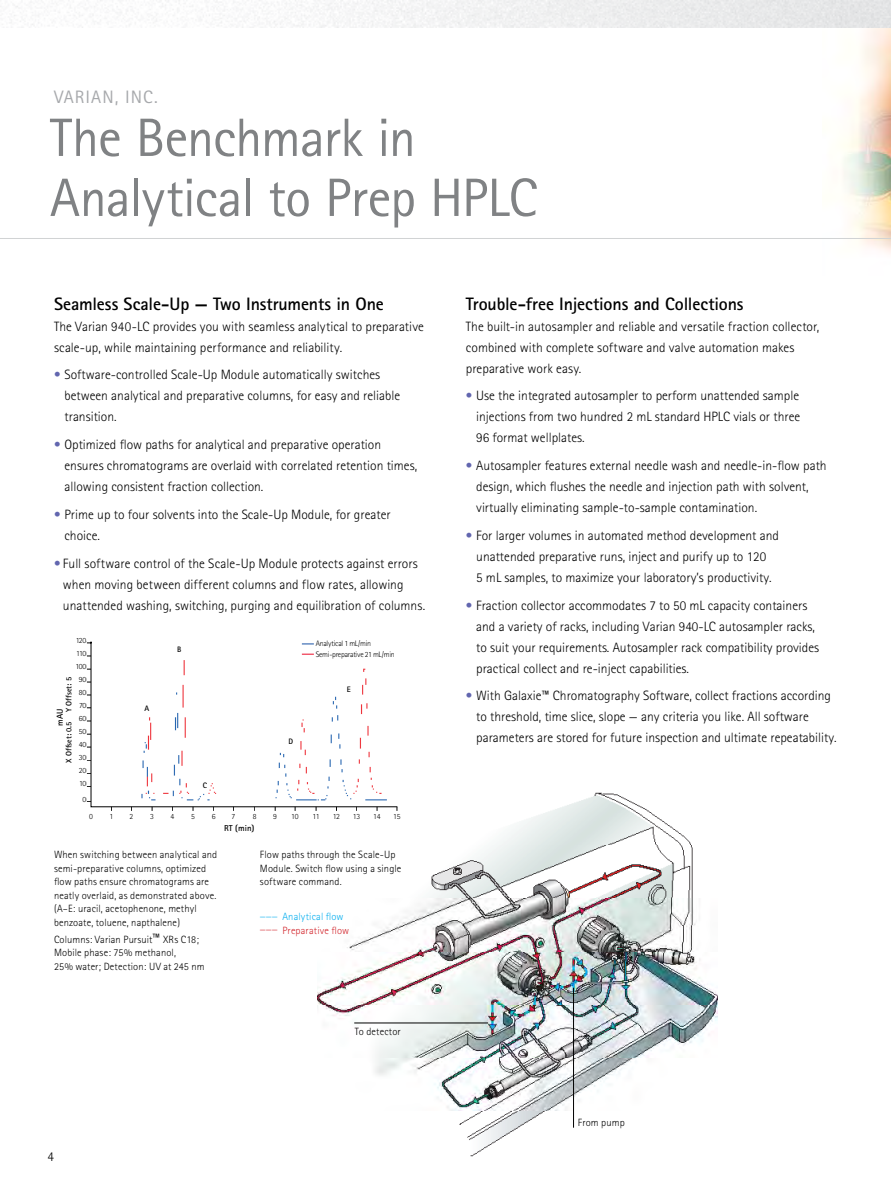
<style>
.page{position:relative;width:891px;height:1188px;background:#fff}
.page>*{position:absolute;margin:0;border:0;box-sizing:border-box;transform-origin:0 0}
.t1{font:54px/60px "Rotis Sans Serif";letter-spacing:-.02em;color:#808284}
.t2{font:700 18px "Rotis Sans Serif";letter-spacing:-.01em;color:#000}
.t3{font:18px "Rotis Sans Serif";letter-spacing:.05em;color:#a7a9ac}
.t4{font:300 13.5px/21px "Rotis Sans Serif";color:#000}
.t5{font:300 10.5px/13.5px "Rotis Sans Serif";letter-spacing:.015em;color:#000}
.t6{font:300 10.5px "Rotis Sans Serif";letter-spacing:.015em;color:#d2232a}
.t7{font:300 10.5px "Rotis Sans Serif";letter-spacing:.015em;color:#00adef}
.t8{font:700 8.7px "Rotis Sans Serif";color:#000}
.t9{font:300 7.95px/15.3px "Rotis Sans Serif";letter-spacing:-.03em;color:#000;text-align:center}
.t10{font:700 7.95px "Rotis Sans Serif";color:#000}
.s1{color:#6266af}
.s2{font-size:13.5px}
</style>
<div class="page">
<img style="left:841px;top:28px;width:50px;height:225px">
<hr style="left:0;top:238px;width:891px;height:1px;background:#d1d3d4">
<img style="left:317px;top:792px;width:401px;height:365px">
<hr style="left:573px;top:988px;width:1px;height:140px;background:#000">
<hr style="left:354px;top:1023px;width:134px;height:1px;background:#000">
<img style="left:86px;top:641px;width:315px;height:180px">
<svg style="left:87px;top:642px;width:310px;height:165px"></svg>
<svg style="left:302px;top:643px;width:12px;height:1px"></svg>
<svg style="left:302px;top:654px;width:12px;height:1px"></svg>
<h2 class="t3" style="left:54px;top:86px;width:105px">VARIAN, INC.</h2>
<h1 class="t1" style="left:50px;top:107px;width:489px">The Benchmark in<br>Analytical to Prep HPLC</h1>
<h2 class="t2" style="left:54px;top:292px;width:331px">Seamless Scale-Up — Two Instruments in One</h2>
<p class="t4" style="left:54px;top:316px;width:372px">The Varian 940-LC provides you with seamless analytical to preparative scale-up, while maintaining performance and reliability.</p>
<p class="t4" style="left:64px;top:364px;width:337px;text-indent:-10px"><span class="s1">•</span> Software-controlled Scale-Up Module automatically switches between analytical and preparative columns, for easy and reliable transition.</p>
<p class="t4" style="left:64px;top:434px;width:354px;text-indent:-10px"><span class="s1">•</span> Optimized flow paths for analytical and preparative operation ensures chromatograms are overlaid with correlated retention times, allowing consistent fraction collection.</p>
<p class="t4" style="left:64px;top:504px;width:328px;text-indent:-10px"><span class="s1">•</span> Prime up to four solvents into the Scale-Up Module, for greater choice.</p>
<p class="t4" style="left:63px;top:553px;width:364px;text-indent:-9px"><span class="s1">•</span> Full software control of the Scale-Up Module protects against errors when moving between different columns and flow rates, allowing unattended washing, switching, purging and equilibration of columns.</p>
<p class="t9" style="left:76px;top:633px;width:12px">120</p>
<p class="t9" style="left:76px;top:646px;width:12px">110</p>
<p class="t9" style="left:75px;top:659px;width:12px">100</p>
<p class="t9" style="left:79px;top:672px;width:9px">90</p>
<p class="t10" style="left:64px;top:763px;width:88px;rotate:-90deg">X Offset: 0.5 Y Offset: 5</p>
<p class="t9" style="left:79px;top:685px;width:9px">80</p>
<p class="t9" style="left:79px;top:697px;width:9px">70</p>
<p class="t8" style="left:54px;top:726px;width:19px;rotate:-90deg">mAU</p>
<p class="t9" style="left:79px;top:711px;width:9px">60</p>
<p class="t9" style="left:79px;top:724px;width:9px">50</p>
<p class="t9" style="left:79px;top:737px;width:9px">40</p>
<p class="t9" style="left:79px;top:750px;width:9px">30</p>
<p class="t9" style="left:79px;top:763px;width:9px">20</p>
<p class="t9" style="left:79px;top:776px;width:9px">10<br>0</p>
<p class="t10" style="left:145px;top:703px;width:6px">A</p>
<p class="t10" style="left:177px;top:644px;width:6px">B</p>
<p class="t10" style="left:203px;top:780px;width:6px">C</p>
<p class="t10" style="left:289px;top:736px;width:6px">D</p>
<p class="t9" style="left:316px;top:638px;width:81px;line-height:11.1px;text-align:left">Analytical 1 mL/min<br>Semi-preparative 21 mL/min</p>
<p class="t10" style="left:347px;top:684px;width:5px">E</p>
<p class="t9" style="left:89px;top:808px;width:5px">0</p>
<p class="t9" style="left:109px;top:808px;width:5px">1</p>
<p class="t9" style="left:130px;top:808px;width:5px">2</p>
<p class="t9" style="left:150px;top:808px;width:5px">3</p>
<p class="t9" style="left:171px;top:808px;width:5px">4</p>
<p class="t9" style="left:191px;top:808px;width:5px">5</p>
<p class="t9" style="left:212px;top:808px;width:5px">6</p>
<p class="t9" style="left:232px;top:808px;width:5px">7</p>
<p class="t9" style="left:253px;top:808px;width:5px">8</p>
<p class="t9" style="left:273px;top:808px;width:5px">9</p>
<p class="t9" style="left:291px;top:808px;width:9px">10</p>
<p class="t9" style="left:312px;top:808px;width:9px">11</p>
<p class="t9" style="left:333px;top:808px;width:9px">12</p>
<p class="t9" style="left:353px;top:808px;width:9px">13</p>
<p class="t9" style="left:373px;top:808px;width:9px">14</p>
<p class="t9" style="left:393px;top:808px;width:9px">15</p>
<p class="t5" style="left:54px;top:848px;width:165px">When switching between analytical and semi-preparative columns, optimized flow paths ensure chromatograms are neatly overlaid, as demonstrated above. (A–E: uracil, acetophenone, methyl benzoate, toluene, napthalene)</p>
<p class="t5" style="left:54px;top:932px;width:152px">Columns: Varian Pursuit<span class="s2">™</span> XRs C18;<br>Mobile phase: 75% methanol,<br>25% water; Detection: UV at 245 nm</p>
<p class="t8" style="left:224px;top:823px;width:32px">RT (min)</p>
<p class="t5" style="left:260px;top:848px;width:143px">Flow paths through the Scale-Up<br>Module. Switch flow using a single software command.</p>
<p class="t7" style="left:282px;top:911px;width:63px">Analytical flow</p>
<p class="t6" style="left:282px;top:924px;width:68px">Preparative flow</p>
<p class="t7" style="left:260px;top:906px;width:19px">___</p>
<p class="t6" style="left:260px;top:920px;width:19px">___</p>
<p class="t5" style="left:355px;top:1025px;width:47px">To detector</p>
<p class="t4" style="left:48px;top:1146px;width:8px">4</p>
<h2 class="t2" style="left:466px;top:292px;width:279px">Trouble-free Injections and Collections</h2>
<p class="t4" style="left:466px;top:316px;width:355px">The built-in autosampler and reliable and versatile fraction collector, combined with complete software and valve automation makes preparative work easy.</p>
<p class="t4" style="left:476px;top:385px;width:325px;text-align:justify;text-indent:-10px"><span class="s1">•</span> Use the integrated autosampler to perform unattended sample injections from two hundred 2 mL standard HPLC vials or three 96 format wellplates.</p>
<p class="t4" style="left:476px;top:455px;width:352px;text-indent:-10px"><span class="s1">•</span> Autosampler features external needle wash and needle-in-flow path design, which flushes the needle and injection path with solvent, virtually eliminating sample-to-sample contamination.</p>
<p class="t4" style="left:466px;top:525px;width:315px;text-align:center"><span class="s1">•</span> For larger volumes in automated method development and unattended preparative runs, inject and purify up to 120<br>5 mL samples, to maximize your laboratory’s productivity.</p>
<p class="t4" style="left:476px;top:595px;width:344px;text-indent:-10px"><span class="s1">•</span> Fraction collector accommodates 7 to 50 mL capacity containers and a variety of racks, including Varian 940-LC autosampler racks, to suit your requirements. Autosampler rack compatibility provides practical collect and re-inject capabilities.</p>
<p class="t4" style="left:476px;top:685px;width:362px;text-indent:-10px"><span class="s1">•</span> With Galaxie™ Chromatography Software, collect fractions according to threshold, time slice, slope — any criteria you like. All software parameters are stored for future inspection and ultimate repeatability.</p>
<p class="t5" style="left:578px;top:1116px;width:48px">From pump</p>
</div>
